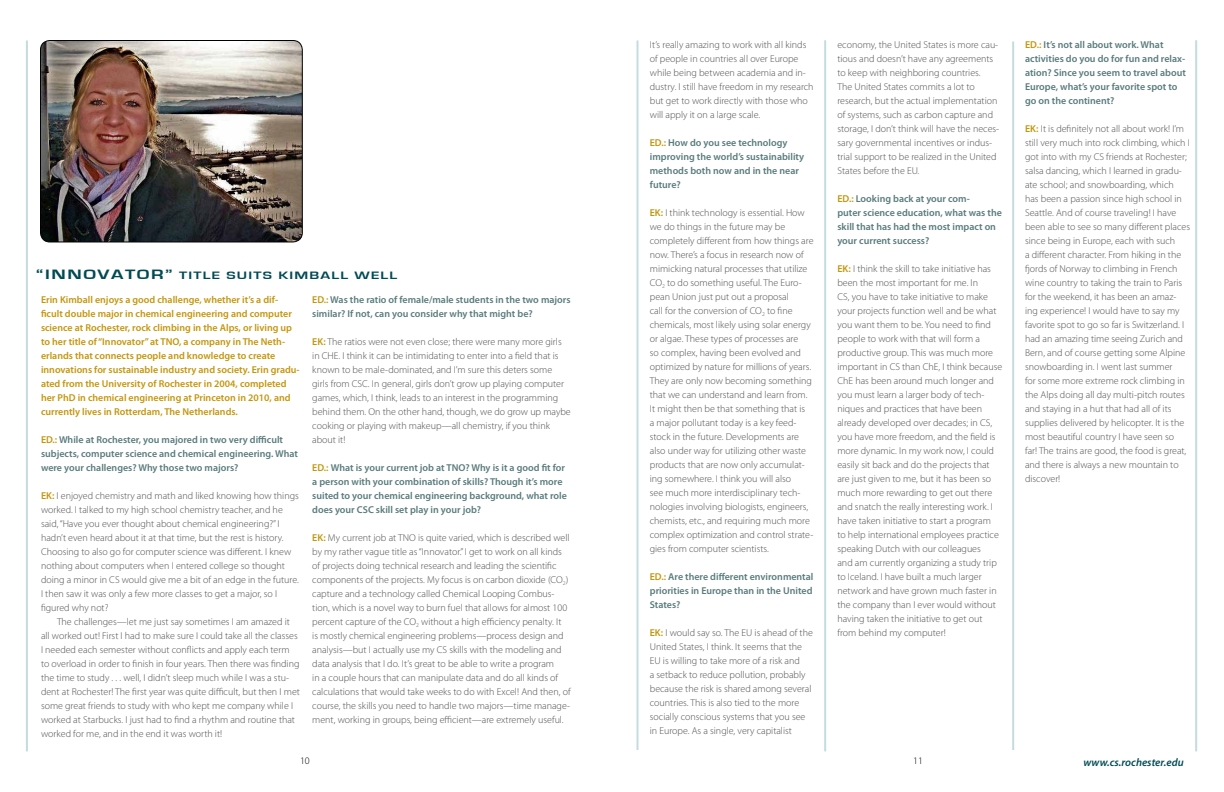
<style>
.page{position:relative;width:1224px;height:792px;background:#fff}
.page>*{position:absolute;margin:0;border:0;box-sizing:border-box;transform-origin:0 0}
.t1{font:700 14px "Eurostile";color:#004a54;scale:1.39 1}
.t2{font:700 11px "Eurostile";letter-spacing:.08em;color:#004a54;scale:1.39 1}
.t3{font:italic 600 11px "Myriad Pro";color:#004a54}
.t4{font:300 10px/14px "Myriad Pro";color:#4f4f51}
.t5{font:600 10px/14px "Myriad Pro";color:#597b7c}
.t6{font:600 10px/14px "Myriad Pro";color:#c4960c}
.t7{font:300 10px "Myriad Pro";color:#000}
.s1{font-size:14px}
.s2{color:#c4960c}
.s3{font-weight:600;color:#c4960c}
</style>
<div class="page">
<hr style="left:824px;top:40px;width:2px;height:711px;background:#c4dcde">
<hr style="left:1012px;top:42px;width:2px;height:708px;background:#c4dcde">
<hr style="left:636px;top:40px;width:2px;height:710px;background:#c4dcde">
<img style="left:40px;top:40px;width:262px;height:202px">
<div style="left:40px;top:40px;width:263px;height:202px;border:1px solid #000;border-radius:9px"></div>
<hr style="left:1195px;top:40px;width:2px;height:711px;background:#c4dcde">
<hr style="left:26px;top:40px;width:2px;height:711px;background:#c4dcde">
<h1 class="t1" style="left:36px;top:266px;width:22px">“INNOVATOR</h1>
<p class="t2" style="left:165px;top:269px;width:59px"><span class="s1">”</span> TITLE SUITS</p>
<p class="t2" style="left:278px;top:269px;width:87px">KIMBALL WELL</p>
<p class="t6" style="left:41px;top:292px;width:260px">Erin Kimball enjoys a good challenge, whether it’s a dif&shy;ficult double major in chemical engineering and computer science at Rochester, rock climbing in the Alps, or living up to her title of “Innovator” at TNO, a company in The Neth&shy;erlands that connects people and knowledge to create innovations for sustainable industry and society. Erin gradu&shy;ated from the University of Rochester in 2004, completed her PhD in chemical engineering at Princeton in 2010, and currently lives in Rotterdam, The Netherlands.</p>
<p class="t5" style="left:41px;top:432px;width:259px"><span class="s2">ED.:</span> While at Rochester, you majored in two very difficult subjects, computer science and chemical engineering. What were your challenges? Why those two majors?</p>
<p class="t4" style="left:41px;top:489px;width:259px"><span class="s3">EK:</span> I enjoyed chemistry and math and liked knowing how things worked. I talked to my high school chemistry teacher, and he said, “Have you ever thought about chemical engineering?” I hadn’t even heard about it at that time, but the rest is history.<br>Choosing to also go for computer science was different. I knew nothing about computers when I entered college so thought doing a minor in CS would give me a bit of an edge in the future.<br>I then saw it was only a few more classes to get a major, so I figured why not?</p>
<p class="t4" style="left:41px;top:615px;width:260px;text-indent:16px">The challenges—let me just say sometimes I am amazed it all worked out! First I had to make sure I could take all the classes I needed each semester without conflicts and apply each term to overload in order to finish in four years. Then there was finding the time to study . . . well, I didn’t sleep much while I was a stu&shy;dent at Rochester! The first year was quite difficult, but then I met some great friends to study with who kept me company while I worked at Starbucks. I just had to find a rhythm and routine that worked for me, and in the end it was worth it!</p>
<p class="t5" style="left:312px;top:292px;width:260px"><span class="s2">ED.:</span> Was the ratio of female/male students in the two majors similar? If not, can you consider why that might be?</p>
<p class="t4" style="left:312px;top:335px;width:260px"><span class="s3">EK:</span> The ratios were not even close; there were many more girls in CHE. I think it can be intimidating to enter into a field that is known to be male-dominated, and I’m sure this deters some girls from CSC. In general, girls don’t grow up playing computer games, which, I think, leads to an interest in the programming behind them. On the other hand, though, we do grow up maybe cooking or playing with makeup—all chemistry, if you think about it!</p>
<p class="t5" style="left:312px;top:460px;width:256px"><span class="s2">ED.:</span> What is your current job at TNO? Why is it a good fit for a person with your combination of skills? Though it’s more suited to your chemical engineering background, what role does your CSC</p>
<p class="t5" style="left:376px;top:502px;width:107px">skill set play in your job?</p>
<p class="t4" style="left:312px;top:531px;width:260px"><span class="s3">EK:</span> My current job at TNO is quite varied, which is described well by my rather vague title as “Innovator.” I get to work on all kinds of projects doing technical research and leading the scientific components of the projects. My focus is on carbon dioxide (CO<sub>2</sub>) capture and a technology called Chemical Looping Combus&shy;tion, which is a novel way to burn fuel that allows for almost 100 percent capture of the CO<sub>2</sub> without a high efficiency penalty. It<br>is mostly chemical engineering problems—process design and analysis—but I actually use my CS skills with the modeling and data analysis that I do. It’s great to be able to write a program<br>in a couple hours that can manipulate data and do all kinds of calculations that would take weeks to do with Excel! And then, of course, the skills you need to handle two majors—time manage&shy;ment, working in groups, being efficient—are extremely useful.</p>
<p class="t4" style="left:650px;top:37px;width:165px">It’s really amazing to work with all kinds of people in countries all over Europe while being between academia and in&shy;dustry. I still have freedom in my research but get to work directly with those who will apply it on a large scale.</p>
<p class="t5" style="left:650px;top:135px;width:156px"><span class="s2">ED.:</span> How do you see technology improving the world’s sustainability methods both now and in the near future?</p>
<p class="t4" style="left:650px;top:205px;width:165px"><span class="s3">EK:</span> I think technology is essential. How we do things in the future may be completely different from how things are now. There’s a focus in research now of mimicking natural processes that utilize CO<sub>2</sub> to do something useful. The Euro&shy;pean Union just put out a proposal<br>call for the conversion of CO<sub>2</sub> to fine chemicals, most likely using solar energy or algae. These types of processes are<br>so complex, having been evolved and optimized by nature for millions of years.<br>They are only now becoming something that we can understand and learn from.<br>It might then be that something that is<br>a major pollutant today is a key feed&shy;stock in the future. Developments are also under way for utilizing other waste products that are now only accumulat&shy;ing somewhere. I think you will also<br>see much more interdisciplinary tech&shy;nologies involving biologists, engineers, chemists, etc., and requiring much more complex optimization and control strate&shy;gies from computer scientists.</p>
<p class="t5" style="left:650px;top:569px;width:165px;text-align:justify"><span class="s2">ED.:</span> Are there different environmental priorities in Europe than in the United States?</p>
<p class="t4" style="left:650px;top:625px;width:165px"><span class="s3">EK:</span> I would say so. The EU is ahead of the United States, I think. It seems that the EU is willing to take more of a risk and<br>a setback to reduce pollution, probably because the risk is shared among several countries. This is also tied to the more socially conscious systems that you see in Europe. As a single, very capitalist</p>
<p class="t4" style="left:837px;top:37px;width:163px">economy, the United States is more cau&shy;tious and doesn’t have any agreements to keep with neighboring countries.<br>The United States commits a lot to research, but the actual implementation of systems, such as carbon capture and storage, I don’t think will have the neces&shy;sary governmental incentives or indus&shy;trial support to be realized in the United States before the EU.</p>
<p class="t5" style="left:837px;top:191px;width:166px"><span class="s2">ED.:</span> Looking back at your com-<br>puter science education, what was the skill that has had the most impact on your current success?</p>
<p class="t4" style="left:837px;top:261px;width:166px"><span class="s3">EK:</span> I think the skill to take initiative has been the most important for me. In<br>CS, you have to take initiative to make your projects function well and be what you want them to be. You need to find people to work with that will form a productive group. This was much more important in CS than ChE, I think because ChE has been around much longer and you must learn a larger body of tech&shy;niques and practices that have been already developed over decades; in CS, you have more freedom, and the field is more dynamic. In my work now, I could easily sit back and do the projects that are just given to me, but it has been so much more rewarding to get out there and snatch the really interesting work. I have taken initiative to start a program<br>to help international employees practice speaking Dutch with our colleagues<br>and am currently organizing a study trip to Iceland. I have built a much larger network and have grown much faster in the company than I ever would without having taken the initiative to get out from behind my computer!</p>
<p class="t5" style="left:1025px;top:37px;width:162px"><span class="s2">ED.:</span> It’s not all about work. What activities do you do for fun and relax&shy;ation? Since you seem to travel about<br>Europe, what’s your favorite spot to go on the continent?</p>
<p class="t4" style="left:1025px;top:121px;width:167px"><span class="s3">EK:</span> It is definitely not all about work! I’m still very much into rock climbing, which I got into with my CS friends at Rochester; salsa dancing, which I learned in gradu&shy;ate school; and snowboarding, which<br>has been a passion since high school in Seattle. And of course traveling! I have been able to see so many different places since being in Europe, each with such<br>a different character. From hiking in the fjords of Norway to climbing in French wine country to taking the train to Paris for the weekend, it has been an amaz&shy;ing experience! I would have to say my favorite spot to go so far is Switzerland. I had an amazing time seeing Zurich and Bern, and of course getting some Alpine snowboarding in. I went last summer<br>for some more extreme rock climbing in the Alps doing all day multi-pitch routes and staying in a hut that had all of its supplies delivered by helicopter. It is the most beautiful country I have seen so<br>far! The trains are good, the food is great, and there is always a new mountain to discover!</p>
<p class="t7" style="left:300px;top:756px;width:11px">10</p>
<p class="t7" style="left:913px;top:756px;width:11px">11</p>
<p class="t3" style="left:1084px;top:756px;width:102px">www.cs.rochester.edu</p>
</div>
